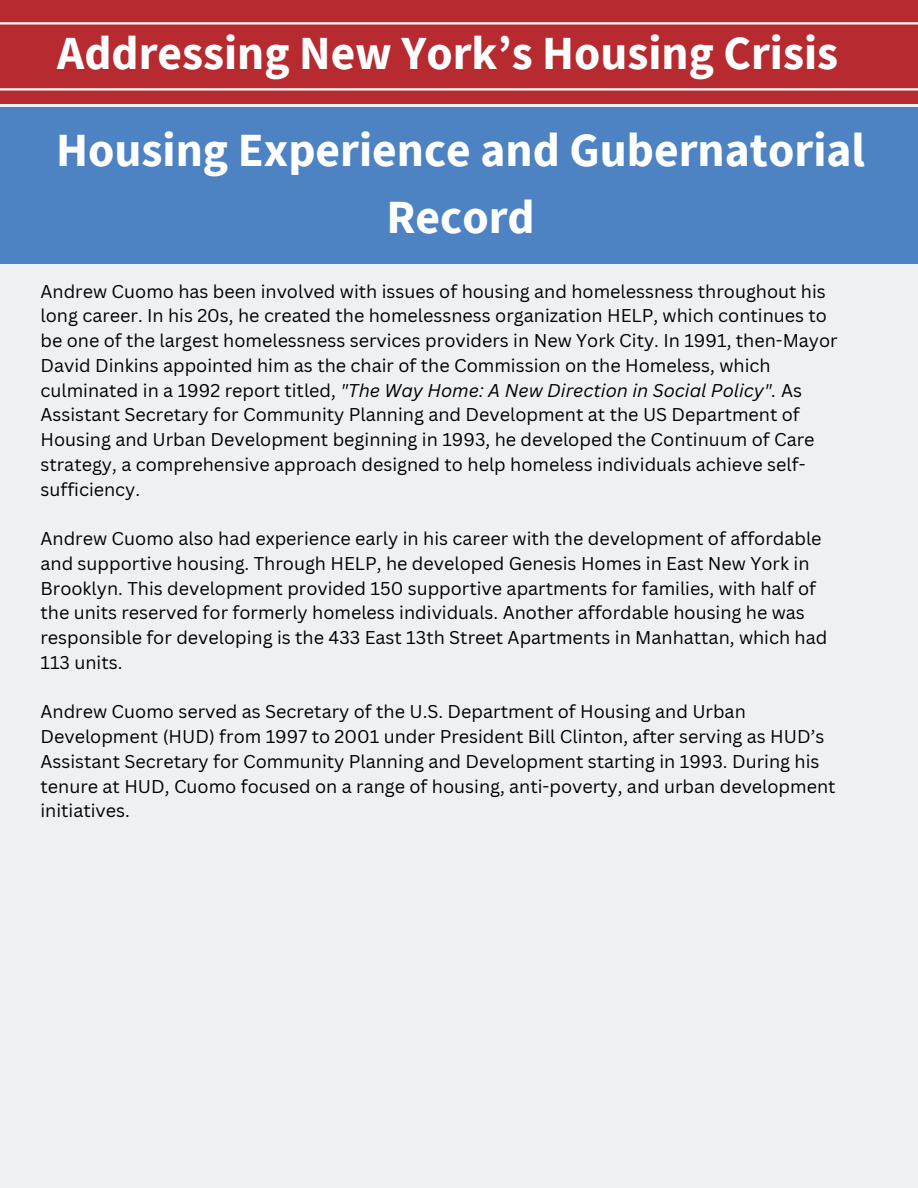
<style>
.page{position:relative;width:918px;height:1188px;background:#eff0f3}
.page>*{position:absolute;margin:0;border:0;box-sizing:border-box;transform-origin:0 0}
.t1{font:700 47.55px/66.3px "Source Sans Pro";color:#fff;text-align:center}
.t2{font:700 47.4px "Source Sans Pro";color:#fff}
.t3{font:18px/24.8px "Canva Sans";color:#000}
.s1{font-style:italic}
</style>
<div class="page">
<div style="left:0;top:0;width:918px;height:104px;background:#b72a30"></div>
<div style="left:0;top:107px;width:918px;height:156px;background:#4e83c3"></div>
<hr style="left:0;top:22px;width:918px;height:3px;background:#fff">
<hr style="left:0;top:88px;width:918px;height:3px;background:#fff">
<p class="t2" style="left:57px;top:23px;width:782px">Addressing New York’s Housing Crisis</p>
<h1 class="t1" style="left:56px;top:116px;width:811px">Housing Experience and Gubernatorial<br>Record</h1>
<p class="t3" style="left:40px;top:278px;width:799px">Andrew Cuomo has been involved with issues of housing and homelessness throughout his long career. In his 20s, he created the homelessness organization HELP, which continues to be one of the largest homelessness services providers in New York City. In 1991, then-Mayor David Dinkins appointed him as the chair of the Commission on the Homeless, which culminated in a 1992 report titled, <span class="s1">"The Way Home: A New Direction in Social Policy".</span> As Assistant Secretary for Community Planning and Development at the US Department of Housing and Urban Development beginning in 1993, he developed the Continuum of Care strategy, a comprehensive approach designed to help homeless individuals achieve self&shy;sufficiency.</p>
<h1 class="t3" style="left:40px;top:526px;width:788px">Andrew Cuomo also had experience early in his career with the development of affordable and supportive housing. Through HELP, he developed Genesis Homes in East New York in Brooklyn. This development provided 150 supportive apartments for families, with half of the units reserved for formerly homeless individuals. Another affordable housing he was responsible for developing is the 433 East 13th Street Apartments in Manhattan, which had 113 units.</h1>
<p class="t3" style="left:40px;top:699px;width:797px">Andrew Cuomo served as Secretary of the U.S. Department of Housing and Urban Development (HUD) from 1997 to 2001 under President Bill Clinton, after serving as HUD’s Assistant Secretary for Community Planning and Development starting in 1993. During his tenure at HUD, Cuomo focused on a range of housing, anti-poverty, and urban development initiatives.</p>
</div>
